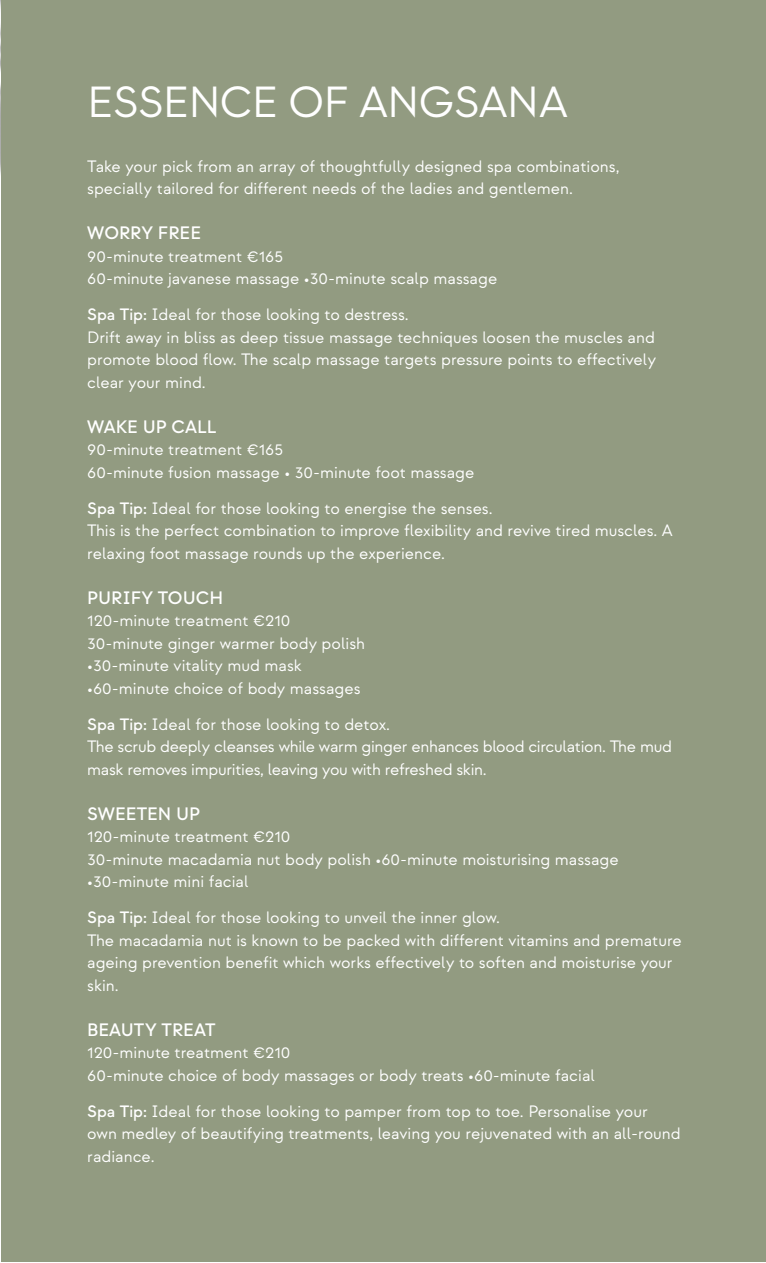
<style>
.page{position:relative;width:766px;height:1263px;background:#fff}
.page>*{position:absolute;margin:0;border:0;box-sizing:border-box;transform-origin:0 0}
.t1{font:43.5px "Strawford";letter-spacing:-.02em;color:#fff}
.t2{font:500 18px "Strawford";color:#fff}
.t3{font:16.5px/22.5px "Strawford";color:#fff}
.t4{font:16.5px/22.5px "Strawford";letter-spacing:-.02em;color:#fff}
.s1{font-weight:500}
</style>
<div class="page">
<div style="left:1px;top:1px;width:764px;height:1261px;background:#929b81"></div>
<img style="left:0;top:1px;width:1px;height:173px">
<p class="t1" style="left:87px;top:76px;width:482px">ESSENCE OF ANGSANA</p>
<p class="t3" style="left:87px;top:155px;width:533px">Take your pick from an array of thoughtfully designed spa combinations, specially tailored for different needs of the ladies and gentlemen.</p>
<p class="t2" style="left:87px;top:222px;width:115px">WORRY FREE</p>
<p class="t3" style="left:87px;top:245px;width:197px">90-minute treatment €165</p>
<p class="t3" style="left:87px;top:268px;width:411px">60-minute javanese massage •30-minute scalp massage</p>
<p class="t3" style="left:87px;top:304px;width:323px"><span class="s1">Spa Tip:</span> Ideal for those looking to destress.</p>
<p class="t3" style="left:87px;top:326px;width:570px;text-align:justify">Drift away in bliss as deep tissue massage techniques loosen the muscles and promote blood flow. The scalp massage targets pressure points to effectively clear your mind.</p>
<p class="t2" style="left:87px;top:416px;width:131px">WAKE UP CALL</p>
<p class="t3" style="left:87px;top:439px;width:197px">90-minute treatment €165</p>
<p class="t3" style="left:87px;top:461px;width:388px">60-minute fusion massage • 30-minute foot massage</p>
<p class="t3" style="left:87px;top:497px;width:407px"><span class="s1">Spa Tip:</span> Ideal for those looking to energise the senses.</p>
<p class="t3" style="left:87px;top:520px;width:587px">This is the perfect combination to improve flexibility and revive tired muscles. A relaxing foot massage rounds up the experience.</p>
<p class="t2" style="left:87px;top:587px;width:137px">PURIFY TOUCH</p>
<p class="t3" style="left:87px;top:610px;width:205px">120-minute treatment €210</p>
<p class="t3" style="left:87px;top:632px;width:279px">30-minute ginger warmer body polish</p>
<p class="t3" style="left:87px;top:655px;width:216px">•30-minute vitality mud mask</p>
<p class="t3" style="left:87px;top:677px;width:275px">•60-minute choice of body massages</p>
<p class="t3" style="left:87px;top:713px;width:304px"><span class="s1">Spa Tip:</span> Ideal for those looking to detox.</p>
<p class="t4" style="left:87px;top:736px;width:586px">The scrub deeply cleanses while warm ginger enhances blood circulation. The mud mask removes impurities, leaving you with refreshed skin.</p>
<p class="t2" style="left:87px;top:803px;width:114px">SWEETEN UP</p>
<p class="t3" style="left:87px;top:826px;width:205px">120-minute treatment €210</p>
<p class="t3" style="left:87px;top:848px;width:533px">30-minute macadamia nut body polish •60-minute moisturising massage</p>
<p class="t3" style="left:87px;top:871px;width:163px">•30-minute mini facial</p>
<p class="t3" style="left:87px;top:907px;width:414px"><span class="s1">Spa Tip:</span> Ideal for those looking to unveil the inner glow.</p>
<p class="t3" style="left:87px;top:929px;width:596px">The macadamia nut is known to be packed with different vitamins and premature ageing prevention benefit which works effectively to soften and moisturise your skin.</p>
<p class="t2" style="left:87px;top:1019px;width:130px">BEAUTY TREAT</p>
<p class="t3" style="left:87px;top:1042px;width:205px">120-minute treatment €210</p>
<p class="t3" style="left:87px;top:1064px;width:509px">60-minute choice of body massages or body treats •60-minute facial</p>
<p class="t3" style="left:87px;top:1100px;width:595px"><span class="s1">Spa Tip:</span> Ideal for those looking to pamper from top to toe. Personalise your own medley of beautifying treatments, leaving you rejuvenated with an all-round radiance.</p>
</div>
